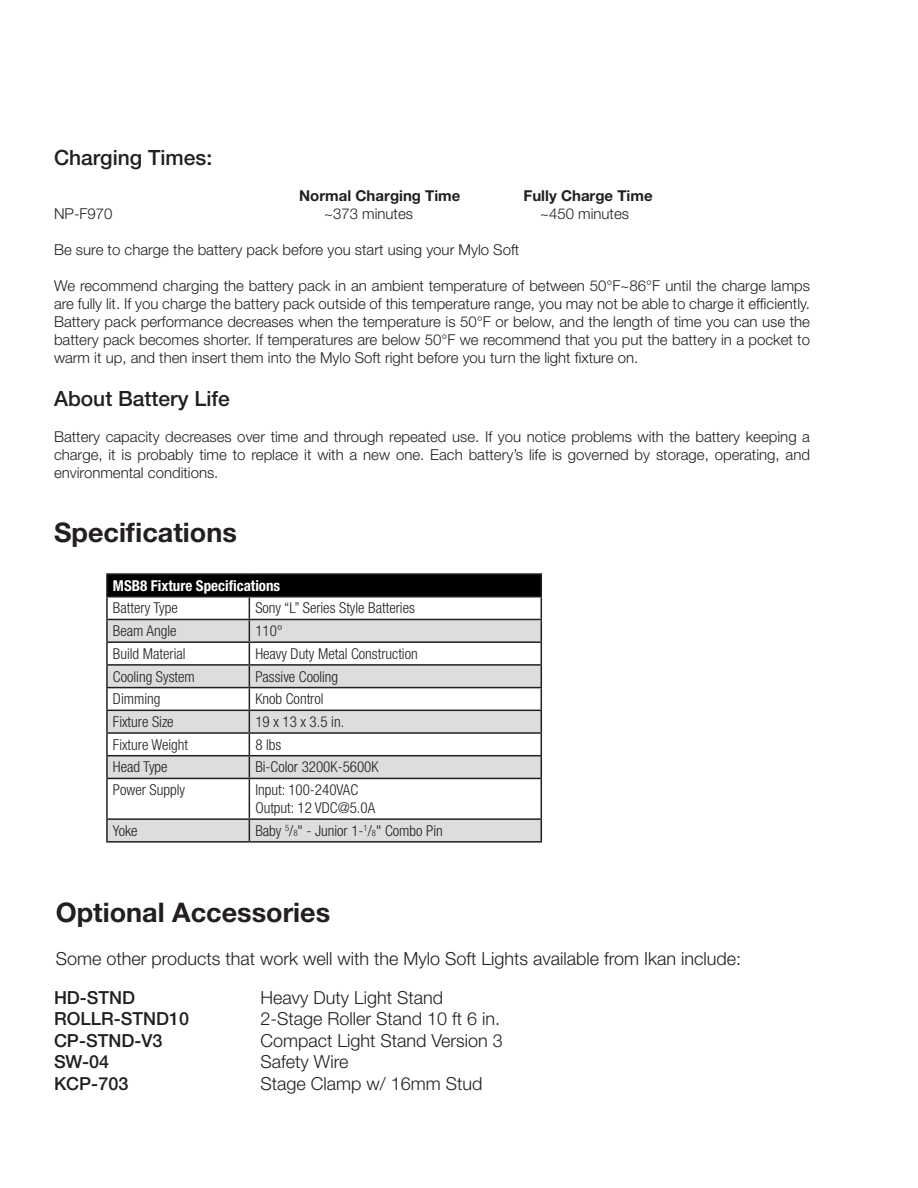
<style>
.page{position:relative;width:918px;height:1188px;background:#fff}
.page>*{position:absolute;margin:0;border:0;box-sizing:border-box;transform-origin:0 0}
.t1{font:700 27px "Helvetica Neue LT Std";color:#231f20}
.t2{font:500 21px "Helvetica Neue LT Std";color:#231f20}
.t3{font:300 18px "Helvetica Neue LT Std";color:#231f20}
.t4{font:500 18px "Helvetica Neue LT Std";color:#231f20}
.t5{font:300 15px/18px "Helvetica Neue LT Std";color:#231f20;text-align:justify}
.t6{font:300 condensed 15px "Helvetica Neue LT Std";color:#231f20}
.t7{font:700 15px "Helvetica Neue LT Std";color:#231f20}
.t8{font:700 condensed 15px "Helvetica Neue LT Std";color:#fff}
.s1{font-size:8.7px}
</style>
<div class="page">
<div style="left:107px;top:574px;width:434px;height:23px;background:#000"></div>
<svg style="left:108px;top:620px;width:433px;height:221px;fill:#dcdddf"></svg>
<hr style="left:106px;top:573px;width:143px;height:2px;background:#231f20">
<hr style="left:106px;top:575px;width:2px;height:21px;background:#231f20">
<hr style="left:249px;top:573px;width:293px;height:2px;background:#231f20">
<hr style="left:106px;top:596px;width:143px;height:2px;background:#231f20">
<hr style="left:106px;top:598px;width:2px;height:21px;background:#231f20">
<hr style="left:249px;top:596px;width:293px;height:2px;background:#231f20">
<hr style="left:106px;top:619px;width:143px;height:1px;background:#231f20">
<hr style="left:106px;top:620px;width:2px;height:21px;background:#231f20">
<hr style="left:249px;top:619px;width:293px;height:1px;background:#231f20">
<hr style="left:106px;top:641px;width:143px;height:2px;background:#231f20">
<hr style="left:106px;top:643px;width:2px;height:21px;background:#231f20">
<hr style="left:249px;top:641px;width:293px;height:2px;background:#231f20">
<hr style="left:106px;top:664px;width:143px;height:2px;background:#231f20">
<hr style="left:106px;top:666px;width:2px;height:21px;background:#231f20">
<hr style="left:249px;top:664px;width:293px;height:2px;background:#231f20">
<hr style="left:106px;top:687px;width:143px;height:1px;background:#231f20">
<hr style="left:106px;top:688px;width:2px;height:22px;background:#231f20">
<hr style="left:249px;top:687px;width:293px;height:1px;background:#231f20">
<hr style="left:106px;top:710px;width:143px;height:1px;background:#231f20">
<hr style="left:106px;top:711px;width:2px;height:21px;background:#231f20">
<hr style="left:249px;top:710px;width:293px;height:1px;background:#231f20">
<hr style="left:106px;top:732px;width:143px;height:2px;background:#231f20">
<hr style="left:106px;top:734px;width:2px;height:21px;background:#231f20">
<hr style="left:249px;top:732px;width:293px;height:2px;background:#231f20">
<hr style="left:106px;top:755px;width:143px;height:1px;background:#231f20">
<hr style="left:106px;top:756px;width:2px;height:22px;background:#231f20">
<hr style="left:249px;top:755px;width:293px;height:1px;background:#231f20">
<svg style="left:249px;top:598px;width:1px;height:180px"></svg>
<svg style="left:541px;top:575px;width:1px;height:203px"></svg>
<hr style="left:106px;top:778px;width:143px;height:1px;background:#231f20">
<hr style="left:106px;top:779px;width:2px;height:39px;background:#231f20">
<hr style="left:249px;top:778px;width:293px;height:1px;background:#231f20">
<hr style="left:249px;top:779px;width:1px;height:39px;background:#231f20">
<hr style="left:541px;top:779px;width:1px;height:39px;background:#231f20">
<hr style="left:106px;top:818px;width:143px;height:2px;background:#231f20">
<hr style="left:106px;top:820px;width:2px;height:21px;background:#231f20">
<hr style="left:249px;top:818px;width:293px;height:2px;background:#231f20">
<svg style="left:249px;top:820px;width:1px;height:21px"></svg>
<svg style="left:541px;top:820px;width:1px;height:21px"></svg>
<hr style="left:106px;top:841px;width:143px;height:2px;background:#231f20">
<hr style="left:249px;top:841px;width:293px;height:2px;background:#231f20">
<p class="t2" style="left:54px;top:145px;width:160px">Charging Times:</p>
<p class="t7" style="left:299px;top:186px;width:163px">Normal Charging Time</p>
<p class="t7" style="left:524px;top:186px;width:131px">Fully Charge Time</p>
<p class="t5" style="left:54px;top:204px;width:60px">NP-F970</p>
<p class="t5" style="left:324px;top:204px;width:91px">~373 minutes</p>
<p class="t5" style="left:540px;top:204px;width:91px">~450 minutes</p>
<p class="t5" style="left:54px;top:240px;width:467px">Be sure to charge the battery pack before you start using your Mylo Soft</p>
<p class="t5" style="left:54px;top:276px;width:758px">We recommend charging the battery pack in an ambient temperature of between 50°F~86°F until the charge lamps are fully lit. If you charge the battery pack outside of this temperature range, you may not be able to charge it efficiently.<br>Battery pack performance decreases when the temperature is 50°F or below, and the length of time you can use the battery pack becomes shorter. If temperatures are below 50°F we recommend that you put the battery in a pocket to warm it up, and then insert them into the Mylo Soft right before you turn the light fixture on.</p>
<p class="t2" style="left:54px;top:386px;width:177px">About Battery Life</p>
<p class="t5" style="left:54px;top:428px;width:758px">Battery capacity decreases over time and through repeated use. If you notice problems with the battery keeping a charge, it is probably time to replace it with a new one. Each battery’s life is governed by storage, operating, and environmental conditions.</p>
<p class="t1" style="left:54px;top:515px;width:184px">Specifications</p>
<p class="t8" style="left:113px;top:576px;width:169px">MSB8 Fixture Specifications</p>
<p class="t6" style="left:113px;top:600px;width:66px">Battery Type</p>
<p class="t6" style="left:255px;top:600px;width:161px">Sony “L” Series Style Batteries</p>
<p class="t6" style="left:113px;top:622px;width:65px">Beam Angle</p>
<p class="t6" style="left:255px;top:622px;width:29px">110°</p>
<p class="t6" style="left:113px;top:645px;width:74px">Build Material</p>
<p class="t6" style="left:255px;top:645px;width:164px">Heavy Duty Metal Construction</p>
<p class="t6" style="left:113px;top:668px;width:83px">Cooling System</p>
<p class="t6" style="left:255px;top:668px;width:84px">Passive Cooling</p>
<p class="t6" style="left:113px;top:690px;width:49px">Dimming</p>
<p class="t6" style="left:255px;top:690px;width:70px">Knob Control</p>
<p class="t6" style="left:113px;top:713px;width:62px">Fixture Size</p>
<p class="t6" style="left:255px;top:713px;width:90px">19 x 13 x 3.5 in.</p>
<p class="t6" style="left:113px;top:736px;width:77px">Fixture Weight</p>
<p class="t6" style="left:255px;top:736px;width:28px">8 lbs</p>
<p class="t6" style="left:113px;top:759px;width:56px">Head Type</p>
<p class="t6" style="left:255px;top:759px;width:125px">Bi-Color 3200K-5600K</p>
<p class="t6" style="left:113px;top:781px;width:74px">Power Supply</p>
<p class="t6" style="left:255px;top:781px;width:104px">Input: 100-240VAC</p>
<p class="t6" style="left:255px;top:799px;width:121px">Output: 12 VDC@5.0A</p>
<p class="t6" style="left:113px;top:822px;width:26px">Yoke</p>
<p class="t6" style="left:255px;top:822px;width:189px">Baby <sup>5</sup>/<span class="s1">8</span>" - Junior 1-<sup>1</sup>/<span class="s1">8</span>" Combo Pin</p>
<p class="t1" style="left:56px;top:895px;width:276px">Optional Accessories</p>
<p class="t3" style="left:56px;top:948px;width:687px">Some other products that work well with the Mylo Soft Lights available from Ikan include:</p>
<p class="t4" style="left:54px;top:986px;width:83px">HD-STND</p>
<p class="t4" style="left:54px;top:1008px;width:137px">ROLLR-STND10</p>
<p class="t4" style="left:54px;top:1030px;width:110px">CP-STND-V3</p>
<p class="t4" style="left:54px;top:1051px;width:57px">SW-04</p>
<p class="t4" style="left:54px;top:1073px;width:76px">KCP-703</p>
<p class="t3" style="left:260px;top:986px;width:184px">Heavy Duty Light Stand</p>
<p class="t3" style="left:260px;top:1008px;width:241px">2-Stage Roller Stand 10 ft 6 in.</p>
<p class="t3" style="left:260px;top:1029px;width:244px">Compact Light Stand Version 3</p>
<p class="t3" style="left:260px;top:1051px;width:90px">Safety Wire</p>
<p class="t3" style="left:260px;top:1072px;width:224px">Stage Clamp w/ 16mm Stud</p>
</div>
